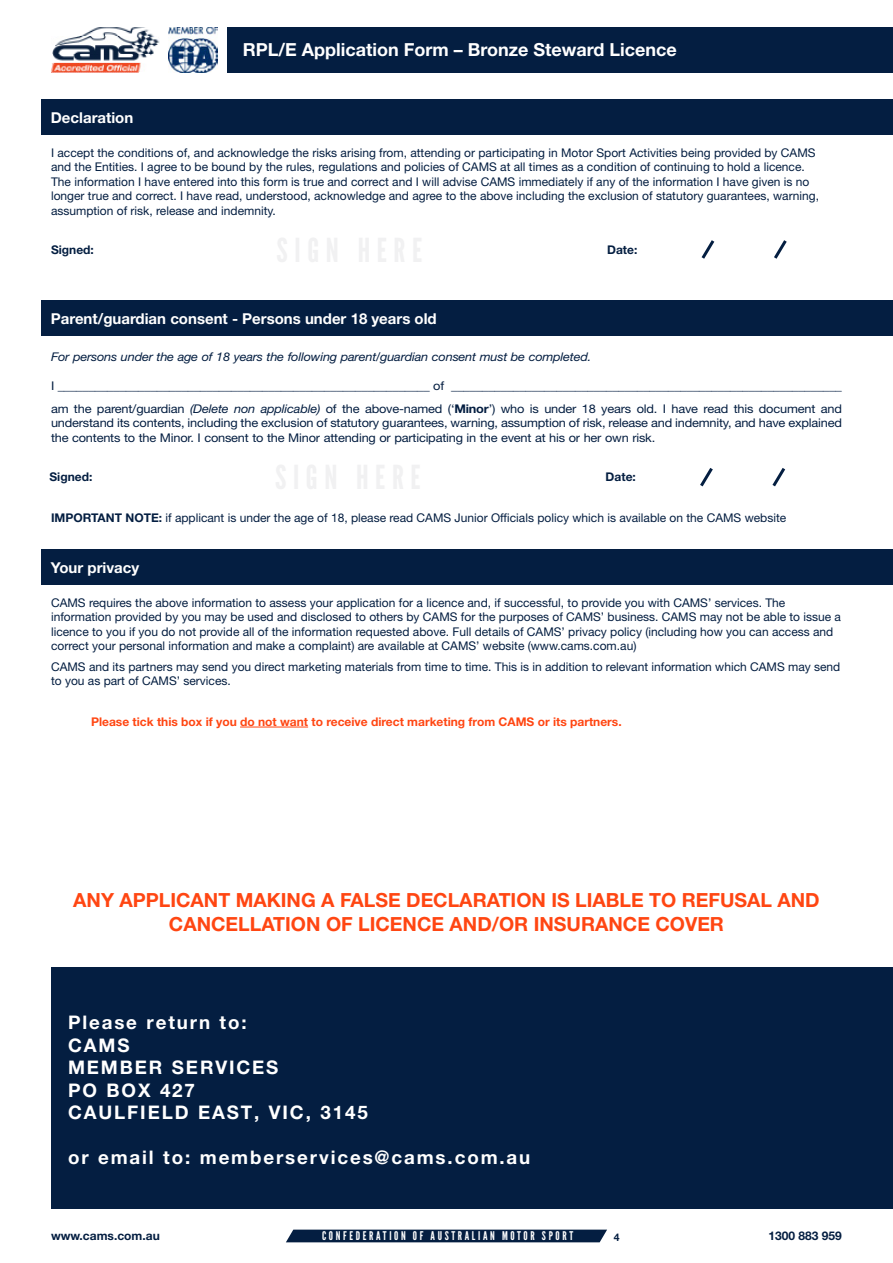
<style>
.page{position:relative;width:893px;height:1263px;background:#fff}
.page>*{position:absolute;margin:0;border:0;box-sizing:border-box;transform-origin:0 0}
.t1{font:700 19.5px/24px "Helvetica Neue LT Std";color:#ff4612;text-align:center}
.t2{font:700 18.75px/22.5px "Helvetica Neue LT Std";letter-spacing:.1em;color:#fff}
.t3{font:700 18px "Helvetica Neue LT Std";color:#fff}
.t4{font:700 15px "Helvetica Neue LT Std";color:#fff}
.t5{font:12px/14.4px "Helvetica Neue LT Std";color:#041e41}
.t6{font:12px/23px "Helvetica Neue LT Std";color:#041e41;scale:1.07 1}
.t7{font:italic 12px "Helvetica Neue LT Std";letter-spacing:-.015em;color:#041e41;scale:1.07 1}
.t8{font:700 12px "Helvetica Neue LT Std";color:#ff4612}
.t9{font:700 12px "Helvetica Neue LT Std";color:#041e41}
.t10{font:12px "League Gothic";letter-spacing:.22em;color:#fff}
.t11{font:700 10.5px "Helvetica Neue";color:#041e41}
.s1{font-style:italic}
.s2{font-weight:700}
</style>
<div class="page">
<svg style="left:286px;top:1229px;width:321px;height:13px;background:#152d4e"></svg>
<div style="left:228px;top:27px;width:665px;height:46px;background:#041e41"></div>
<img style="left:168px;top:27px;width:50px;height:46px">
<img style="left:51px;top:27px;width:109px;height:46px">
<div style="left:51px;top:968px;width:842px;height:241px;background:#041e41"></div>
<svg style="left:701px;top:240px;width:14px;height:19px"></svg>
<svg style="left:774px;top:240px;width:13px;height:19px"></svg>
<svg style="left:700px;top:468px;width:13px;height:19px"></svg>
<svg style="left:772px;top:468px;width:14px;height:19px"></svg>
<div style="left:42px;top:100px;width:851px;height:35px;background:#041e41"></div>
<div style="left:42px;top:301px;width:851px;height:35px;background:#041e41"></div>
<hr style="left:240px;top:727px;width:68px;height:1px;background:#ff4612">
<div style="left:42px;top:550px;width:851px;height:35px;background:#041e41"></div>
<p class="t4" style="left:51px;top:108px;width:84px">Declaration</p>
<h3 class="t3" style="left:243px;top:39px;width:435px">RPL/E Application Form – Bronze Steward Licence</h3>
<p class="t5" style="left:51px;top:145px;width:770px">I accept the conditions of, and acknowledge the risks arising from, attending or participating in Motor Sport Activities being provided by CAMS and the Entities. I agree to be bound by the rules, regulations and policies of CAMS at all times as a condition of continuing to hold a licence.<br>The information I have entered into this form is true and correct and I will advise CAMS immediately if any of the information I have given is no longer true and correct. I have read, understood, acknowledge and agree to the above including the exclusion of statutory guarantees, warning, assumption of risk, release and indemnity.</p>
<p class="t9" style="left:51px;top:242px;width:44px">Signed:</p>
<p class="t4" style="left:51px;top:309px;width:387px">Parent/guardian consent - Persons under 18 years old</p>
<p class="t9" style="left:607px;top:242px;width:32px">Date:</p>
<p class="t7" style="left:51px;top:349px;width:506px">For persons under the age of 18 years the following parent/guardian consent must be completed.</p>
<p class="t6" style="left:51px;top:374px;width:741px">I ____________________________________________________________ of _______________________________________________________________ am the parent/guardian <span class="s1">(Delete non applicable)</span> of the above-named (‘<span class="s2">Minor</span>’) who is under 18 years old. I have read this document and</p>
<p class="t6" style="left:51px;top:415px;width:741px;line-height:14.4px">understand its contents, including the exclusion of statutory guarantees, warning, assumption of risk, release and indemnity, and have explained the contents to the Minor. I consent to the Minor attending or participating in the event at his or her own risk.</p>
<p class="t9" style="left:50px;top:470px;width:44px">Signed:</p>
<p class="t9" style="left:606px;top:470px;width:32px">Date:</p>
<p class="t5" style="left:51px;top:510px;width:737px"><span class="s2">IMPORTANT NOTE:</span> if applicant is under the age of 18, please read CAMS Junior Officials policy which is available on the CAMS website</p>
<p class="t4" style="left:51px;top:558px;width:90px">Your privacy</p>
<p class="t5" style="left:51px;top:595px;width:791px">CAMS requires the above information to assess your application for a licence and, if successful, to provide you with CAMS’ services. The information provided by you may be used and disclosed to others by CAMS for the purposes of CAMS’ business. CAMS may not be able to issue a licence to you if you do not provide all of the information requested above. Full details of CAMS’ privacy policy (including how you can access and correct your personal information and make a complaint) are available at CAMS’ website (www.cams.com.au)</p>
<p class="t5" style="left:51px;top:659px;width:791px">CAMS and its partners may send you direct marketing materials from time to time. This is in addition to relevant information which CAMS may send to you as part of CAMS’ services.</p>
<p class="t8" style="left:91px;top:714px;width:532px">Please tick this box if you do not want to receive direct marketing from CAMS or its partners.</p>
<h1 class="t1" style="left:73px;top:887px;width:748px">ANY APPLICANT MAKING A FALSE DECLARATION IS LIABLE TO REFUSAL AND<br>CANCELLATION OF LICENCE AND/OR INSURANCE COVER</h1>
<h2 class="t2" style="left:68px;top:1011px;width:301px">Please return to:<br>CAMS<br>MEMBER SERVICES<br>PO BOX 427<br>CAULFIELD EAST, VIC, 3145</h2>
<h2 class="t2" style="left:68px;top:1146px;width:464px">or email to: memberservices@cams.com.au</h2>
<p class="t9" style="left:51px;top:1228px;width:110px">www.cams.com.au</p>
<p class="t10" style="left:322px;top:1229px;width:253px">CONFEDERATION OF AUSTRALIAN MOTOR SPORT</p>
<p class="t11" style="left:614px;top:1229px;width:7px">4</p>
<p class="t9" style="left:769px;top:1228px;width:75px">1300 883 959</p>
</div>
